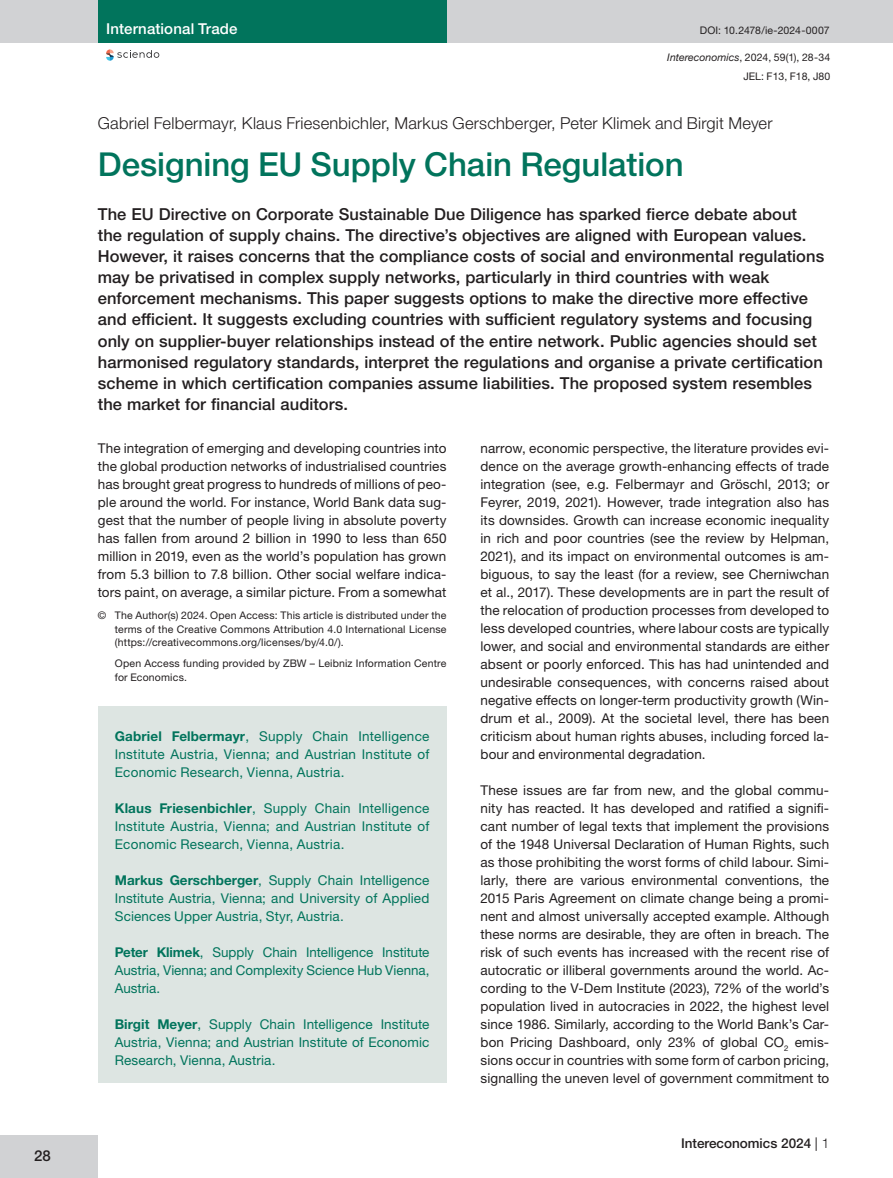
<style>
.page{position:relative;width:893px;height:1178px;background:#fff}
.page>*{position:absolute;margin:0;border:0;box-sizing:border-box;transform-origin:0 0}
.Hauptüberschrift{font:500 33px "Helvetica Neue LTW1 G";color:#01745c}
.Vorspann{font:500 16.5px/21px "Helvetica Neue LTW1 G";letter-spacing:.005em;color:#231f20}
.Autorenname{font:300 16.5px "Helvetica Neue LTW1 G";letter-spacing:.015em;color:#231f20}
.t1{font:500 15px "Helvetica Neue LTW1 G";letter-spacing:.01em;color:#fff}
.t2{font:500 15px "Helvetica Neue LTW1 G";color:#231f20}
.Fließtext{font:13.5px/18px "Helvetica Neue LTW1 G";letter-spacing:.01em;color:#231f20;text-align:justify}
.Autorenkasten{font:13.5px/18px "Helvetica Neue LTW1 G";letter-spacing:.01em;color:#01745c;text-align:justify}
.t3{font:500 13.5px "Helvetica Neue LTW1 G";color:#231f20}
.Open_Access_Kasten{font:10.5px/13.5px "Helvetica Neue LTW1 G";letter-spacing:.02em;color:#231f20;text-align:justify}
.Zitationshinweis_rechtsbündig{font:10.5px "Helvetica Neue LTW1 G";letter-spacing:.005em;color:#231f20}
.DOI_rechtsbündig{font:10.5px "Helvetica Neue LTW1 G";letter-spacing:.005em;color:#231f20}
.JEL{font:10.5px "Helvetica Neue LTW1 G";color:#231f20}
.s1{font-style:italic}
.s2{font-weight:700}
.s3{font-weight:400}
.s4{font-weight:300}
</style>
<div class="page">
<div style="left:0;top:0;width:893px;height:43px;background:#d1d2d4"></div>
<div style="left:98px;top:0;width:348px;height:43px;background:#01745c"></div>
<div style="left:0;top:1135px;width:98px;height:43px;background:#d1d2d4"></div>
<svg style="left:106px;top:49px;width:53px;height:12px"></svg>
<div style="left:98px;top:706px;width:348px;height:377px;background:#dde5e2"></div>
<p class="t2" style="left:34px;top:1147px;width:18px">28</p>
<p class="t1" style="left:106px;top:20px;width:133px">International Trade</p>
<p class="DOI_rechtsbündig" style="left:700px;top:24px;width:131px">DOI: 10.2478/ie-2024-0007</p>
<p class="Zitationshinweis_rechtsbündig" style="left:667px;top:51px;width:164px"><span class="s1">Intereconomics</span>, 2024, 59(1), 28-34</p>
<p class="JEL" style="left:743px;top:70px;width:88px">JEL: F13, F18, J80</p>
<p class="Autorenname" style="left:98px;top:113px;width:676px">Gabriel Felbermayr, Klaus Friesenbichler, Markus Gerschberger, Peter Klimek and Birgit Meyer</p>
<p class="Hauptüberschrift" style="left:98px;top:144px;width:587px">Designing EU Supply Chain Regulation</p>
<p class="Vorspann" style="left:98px;top:204px;width:728px">The EU Directive on Corporate Sustainable Due Diligence has sparked fierce debate about the regulation of supply chains. The directive’s objectives are aligned with European values.<br>However, it raises concerns that the compliance costs of social and environmental regulations may be privatised in complex supply networks, particularly in third countries with weak enforcement mechanisms. This paper suggests options to make the directive more effective and efficient. It suggests excluding countries with sufficient regulatory systems and focusing only on supplier-buyer relationships instead of the entire network. Public agencies should set harmonised regulatory standards, interpret the regulations and organise a private certification scheme in which certification companies assume liabilities. The proposed system resembles the market for financial auditors.</p>
<p class="Fließtext" style="left:98px;top:439px;width:350px">The integration of emerging and developing countries into the global production networks of industrialised countries has brought great progress to hundreds of millions of peo&shy;ple around the world. For instance, World Bank data sug&shy;gest that the number of people living in absolute poverty has fallen from around 2 billion in 1990 to less than 650 million in 2019, even as the world’s population has grown from 5.3 billion to 7.8 billion. Other social welfare indica&shy;tors paint, on average, a similar picture. From a somewhat</p>
<p class="Open_Access_Kasten" style="left:115px;top:609px;width:333px;text-indent:-17px">© The Author(s) 2024. Open Access: This article is distributed under the terms of the Creative Commons Attribution 4.0 International License (https://creativecommons.org/licenses/by/4.0/).</p>
<p class="Open_Access_Kasten" style="left:115px;top:657px;width:333px">Open Access funding provided by ZBW – Leibniz Information Centre for Economics.</p>
<p class="Autorenkasten" style="left:115px;top:727px;width:316px"><span class="s2">Gabriel Felbermayr</span>, Supply Chain Intelligence Institute Austria, Vienna; and Austrian Institute of Economic Research, Vienna, Austria.</p>
<p class="Autorenkasten" style="left:115px;top:799px;width:316px"><span class="s2">Klaus Friesenbichler</span>, Supply Chain Intelligence Institute Austria, Vienna; and Austrian Institute of Economic Research, Vienna, Austria.</p>
<p class="Autorenkasten" style="left:115px;top:871px;width:316px"><span class="s2">Markus Gerschberger</span>, Supply Chain Intelligence Institute Austria, Vienna; and University of Applied Sciences Upper Austria, Styr, Austria.</p>
<p class="Autorenkasten" style="left:115px;top:943px;width:316px"><span class="s2">Peter Klimek</span>, Supply Chain Intelligence Institute Austria, Vienna; and Complexity Science Hub Vienna, Austria.</p>
<p class="Autorenkasten" style="left:115px;top:1015px;width:316px"><span class="s2">Birgit Meyer</span>, Supply Chain Intelligence Institute Austria, Vienna; and Austrian Institute of Economic Research, Vienna, Austria.</p>
<p class="Fließtext" style="left:480px;top:439px;width:350px">narrow, economic perspective, the literature provides evi&shy;dence on the average growth-enhancing effects of trade integration (see, e.g. Felbermayr and Gröschl, 2013; or Feyrer, 2019, 2021). However, trade integration also has its downsides. Growth can increase economic inequality in rich and poor countries (see the review by Helpman, 2021), and its impact on environmental outcomes is am&shy;biguous, to say the least (for a review, see Cherniwchan et al., 2017). These developments are in part the result of the relocation of production processes from developed to less developed countries, where labour costs are typically lower, and social and environmental standards are either absent or poorly enforced. This has had unintended and undesirable consequences, with concerns raised about negative effects on longer-term productivity growth (Win&shy;drum et al., 2009). At the societal level, there has been criticism about human rights abuses, including forced la&shy;bour and environmental degradation.</p>
<p class="Fließtext" style="left:480px;top:781px;width:350px">These issues are far from new, and the global commu&shy;nity has reacted. It has developed and ratified a signifi&shy;cant number of legal texts that implement the provisions of the 1948 Universal Declaration of Human Rights, such as those prohibiting the worst forms of child labour. Simi&shy;larly, there are various environmental conventions, the 2015 Paris Agreement on climate change being a promi&shy;nent and almost universally accepted example. Although these norms are desirable, they are often in breach. The risk of such events has increased with the recent rise of autocratic or illiberal governments around the world. Ac&shy;cording to the V-Dem Institute (2023), 72% of the world’s population lived in autocracies in 2022, the highest level since 1986. Similarly, according to the World Bank’s Car&shy;bon Pricing Dashboard, only 23% of global CO<sub>2</sub> emis&shy;sions occur in countries with some form of carbon pricing, signalling the uneven level of government commitment to</p>
<p class="t3" style="left:681px;top:1135px;width:150px">Intereconomics 2024 <span class="s3">|</span> <span class="s4">1</span></p>
</div>
